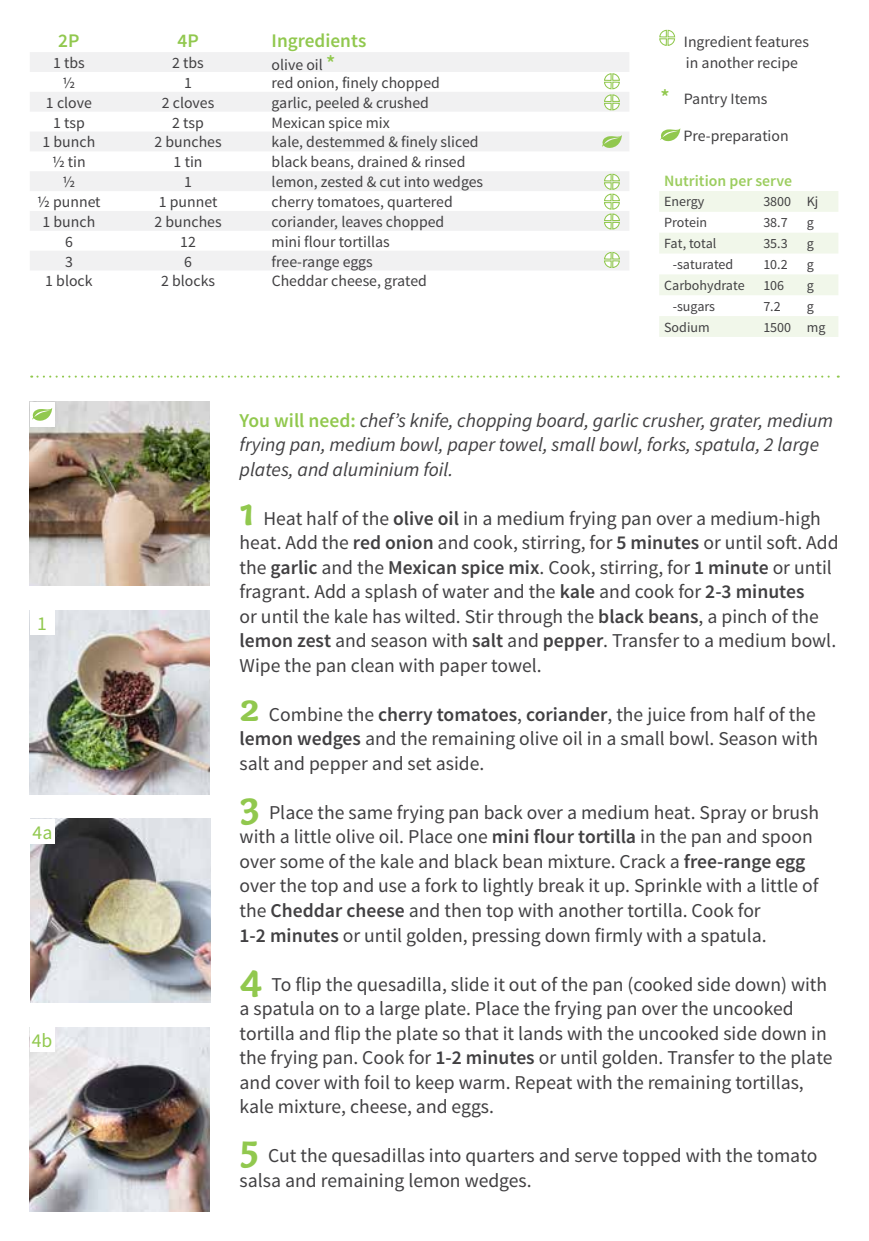
<style>
.page{position:relative;width:869px;height:1241px;background:#fff}
.page>*{position:absolute;margin:0;border:0;box-sizing:border-box;transform-origin:0 0}
.t1{font:19.6px/24.5px "Source Sans Pro";color:#414042}
.t2{font:italic 19.6px/24.5px "Source Sans Pro";color:#414042}
.t3{font:19.6px "Source Sans Pro";color:#91c84e}
.t4{font:600 19.25px "Source Sans Pro";color:#91c84e}
.t5{font:15.75px/21px "Source Sans Pro";color:#414042}
.t6{font:600 15.75px "Source Sans Pro";color:#9ccd5f}
.t7{font:14px "Source Sans Pro";color:#414042}
.s1{font-weight:600;font-size:21px;color:#91c84e}
.s2{font-weight:600;font-style:normal;color:#91c84e}
.s3{font-family:"Capucine Basic";font-weight:700;font-size:41.12px;color:#91c84e}
.s4{font-weight:600}
</style>
<div class="page">
<svg style="left:659px;top:29px;width:16px;height:17px"></svg>
<svg style="left:31px;top:375px;width:807px;height:2px"></svg>
<svg style="left:660px;top:128px;width:20px;height:13px"></svg>
<img style="left:30px;top:1027px;width:180px;height:184px">
<img style="left:30px;top:818px;width:180px;height:184px">
<img style="left:30px;top:610px;width:180px;height:184px">
<img style="left:30px;top:402px;width:180px;height:183px">
<div style="left:30px;top:818px;width:25px;height:25px;background:#fff"></div>
<div style="left:30px;top:610px;width:25px;height:25px;background:#fff"></div>
<div style="left:30px;top:402px;width:25px;height:24px;background:#fff"></div>
<div style="left:30px;top:1027px;width:25px;height:25px;background:#fff"></div>
<svg style="left:30px;top:52px;width:599px;height:218px;fill:#f1f1f2"></svg>
<svg style="left:659px;top:191px;width:179px;height:146px"></svg>
<svg style="left:601px;top:135px;width:20px;height:13px"></svg>
<svg style="left:32px;top:408px;width:20px;height:13px"></svg>
<svg style="left:603px;top:73px;width:17px;height:38px"></svg>
<svg style="left:603px;top:173px;width:17px;height:57px"></svg>
<svg style="left:603px;top:251px;width:17px;height:17px"></svg>
<p class="t4" style="left:58px;top:28px;width:23px">2P</p>
<p class="t4" style="left:177px;top:28px;width:23px">4P</p>
<p class="t4" style="left:271px;top:28px;width:96px">Ingredients</p>
<p class="t5" style="left:53px;top:52px;width:33px">1 tbs</p>
<p class="t5" style="left:172px;top:52px;width:33px">2 tbs</p>
<p class="t5" style="left:271px;top:54px;width:65px">olive oil <span class="s1">*</span></p>
<p class="t5" style="left:62px;top:72px;width:14px">½</p>
<p class="t5" style="left:184px;top:72px;width:9px">1</p>
<p class="t5" style="left:271px;top:72px;width:170px">red onion, finely chopped</p>
<p class="t5" style="left:46px;top:92px;width:47px">1 clove</p>
<p class="t5" style="left:162px;top:92px;width:54px">2 cloves</p>
<p class="t5" style="left:271px;top:92px;width:159px">garlic, peeled &amp; crushed</p>
<p class="t5" style="left:53px;top:112px;width:33px">1 tsp</p>
<p class="t5" style="left:172px;top:112px;width:33px">2 tsp</p>
<p class="t5" style="left:271px;top:112px;width:119px">Mexican spice mix</p>
<p class="t5" style="left:42px;top:132px;width:54px">1 bunch</p>
<p class="t5" style="left:154px;top:132px;width:69px">2 bunches</p>
<p class="t5" style="left:271px;top:132px;width:208px">kale, destemmed &amp; finely sliced</p>
<p class="t5" style="left:52px;top:152px;width:35px">½ tin</p>
<p class="t5" style="left:173px;top:152px;width:30px">1 tin</p>
<p class="t5" style="left:271px;top:152px;width:195px">black beans, drained &amp; rinsed</p>
<p class="t5" style="left:62px;top:172px;width:14px">½</p>
<p class="t5" style="left:184px;top:172px;width:9px">1</p>
<p class="t5" style="left:271px;top:172px;width:213px">lemon, zested &amp; cut into wedges</p>
<p class="t5" style="left:37px;top:191px;width:65px">½ punnet</p>
<p class="t5" style="left:159px;top:191px;width:60px">1 punnet</p>
<p class="t5" style="left:271px;top:191px;width:182px">cherry tomatoes, quartered</p>
<p class="t5" style="left:43px;top:211px;width:54px">1 bunch</p>
<p class="t5" style="left:154px;top:211px;width:69px">2 bunches</p>
<p class="t5" style="left:271px;top:211px;width:174px">coriander, leaves chopped</p>
<p class="t5" style="left:65px;top:231px;width:9px">6</p>
<p class="t5" style="left:180px;top:231px;width:17px">12</p>
<p class="t5" style="left:271px;top:231px;width:120px">mini flour tortillas</p>
<p class="t5" style="left:65px;top:251px;width:9px">3</p>
<p class="t5" style="left:184px;top:251px;width:9px">6</p>
<p class="t5" style="left:271px;top:251px;width:103px">free-range eggs</p>
<p class="t5" style="left:45px;top:271px;width:49px">1 block</p>
<p class="t5" style="left:161px;top:271px;width:55px">2 blocks</p>
<p class="t5" style="left:271px;top:271px;width:157px">Cheddar cheese, grated</p>
<p class="t5" style="left:683px;top:31px;width:126px">Ingredient features in another recipe</p>
<p class="t5" style="left:660px;top:89px;width:108px"><span class="s1">*</span> Pantry Items</p>
<p class="t5" style="left:683px;top:126px;width:107px">Pre-preparation</p>
<p class="t6" style="left:663px;top:171px;width:129px">Nutrition per serve</p>
<p class="t7" style="left:663px;top:193px;width:42px">Energy</p>
<p class="t7" style="left:763px;top:193px;width:57px">3800 Kj</p>
<p class="t7" style="left:663px;top:214px;width:45px">Protein</p>
<p class="t7" style="left:763px;top:214px;width:26px">38.7</p>
<p class="t7" style="left:806px;top:214px;width:9px">g</p>
<p class="t7" style="left:663px;top:235px;width:54px">Fat, total</p>
<p class="t7" style="left:763px;top:235px;width:26px">35.3</p>
<p class="t7" style="left:806px;top:235px;width:9px">g</p>
<p class="t7" style="left:672px;top:256px;width:62px">-saturated</p>
<p class="t7" style="left:763px;top:256px;width:26px">10.2</p>
<p class="t7" style="left:806px;top:256px;width:9px">g</p>
<p class="t7" style="left:663px;top:276px;width:82px">Carbohydrate</p>
<p class="t7" style="left:763px;top:276px;width:22px">106</p>
<p class="t7" style="left:806px;top:276px;width:9px">g</p>
<p class="t7" style="left:672px;top:297px;width:44px">-sugars</p>
<p class="t7" style="left:763px;top:297px;width:19px">7.2</p>
<p class="t7" style="left:806px;top:297px;width:9px">g</p>
<p class="t7" style="left:663px;top:318px;width:47px">Sodium</p>
<p class="t7" style="left:763px;top:318px;width:64px">1500 mg</p>
<p class="t3" style="left:37px;top:611px;width:11px">1</p>
<p class="t3" style="left:33px;top:820px;width:21px">4a</p>
<p class="t3" style="left:32px;top:1028px;width:22px">4b</p>
<p class="t2" style="left:239px;top:408px;width:595px"><span class="s2">You will need:</span> chef’s knife, chopping board, garlic crusher, grater, medium frying pan, medium bowl, paper towel, small bowl, forks, spatula, 2 large plates, and aluminium foil.</p>
<p class="t1" style="left:239px;top:506px;width:600px"><span class="s3">1</span> Heat half of the <span class="s4">olive oil</span> in a medium frying pan over a medium-high heat. Add the <span class="s4">red onion</span> and cook, stirring, for <span class="s4">5 minutes</span> or until soft. Add the <span class="s4">garlic</span> and the <span class="s4">Mexican spice mix</span>. Cook, stirring, for <span class="s4">1 minute</span> or until fragrant. Add a splash of water and the <span class="s4">kale</span> and cook for <span class="s4">2-3 minutes<br></span>or until the kale has wilted. Stir through the <span class="s4">black beans</span>, a pinch of the <span class="s4">lemon zest</span> and season with <span class="s4">salt</span> and <span class="s4">pepper</span>. Transfer to a medium bowl.<br>Wipe the pan clean with paper towel.</p>
<p class="t1" style="left:239px;top:702px;width:579px;text-align:justify"><span class="s3">2</span> Combine the <span class="s4">cherry tomatoes</span>, <span class="s4">coriander</span>, the juice from half of the <span class="s4">lemon wedges</span> and the remaining olive oil in a small bowl. Season with salt and pepper and set aside.</p>
<p class="t1" style="left:239px;top:800px;width:580px"><span class="s3">3</span> Place the same frying pan back over a medium heat. Spray or brush with a little olive oil. Place one <span class="s4">mini flour tortilla</span> in the pan and spoon over some of the kale and black bean mixture. Crack a <span class="s4">free-range egg </span>over the top and use a fork to lightly break it up. Sprinkle with a little of the <span class="s4">Cheddar cheese</span> and then top with another tortilla. Cook for<br><span class="s4">1-2 minutes</span> or until golden, pressing down firmly with a spatula.</p>
<p class="t1" style="left:239px;top:971px;width:594px"><span class="s3">4</span> To flip the quesadilla, slide it out of the pan (cooked side down) with a spatula on to a large plate. Place the frying pan over the uncooked tortilla and flip the plate so that it lands with the uncooked side down in the frying pan. Cook for <span class="s4">1-2 minutes</span> or until golden. Transfer to the plate and cover with foil to keep warm. Repeat with the remaining tortillas, kale mixture, cheese, and eggs.</p>
<p class="t1" style="left:239px;top:1143px;width:579px"><span class="s3">5</span> Cut the quesadillas into quarters and serve topped with the tomato salsa and remaining lemon wedges.</p>
</div>
